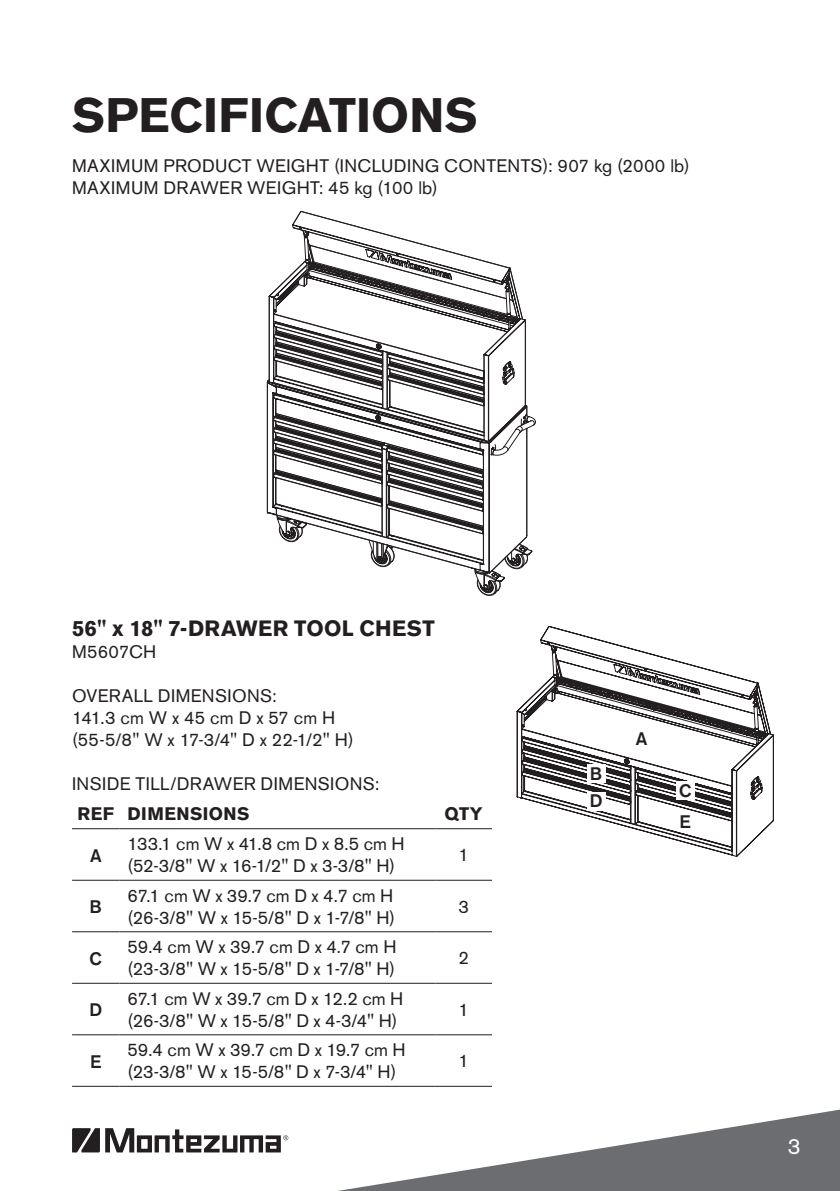
<style>
.page{position:relative;width:840px;height:1191px;background:#fff}
.page>*{position:absolute;margin:0;border:0;box-sizing:border-box;transform-origin:0 0}
.t1{font:700 48px "Akzidenz Grotesk BE";letter-spacing:.005em;color:#231f20}
.t2{font:700 22px "Akzidenz Grotesk BE";letter-spacing:.015em;color:#231f20}
.t3{font:22px "Akzidenz Grotesk BE";color:#fff}
.t4{font:18px/22px "Akzidenz Grotesk BE";letter-spacing:.015em;color:#231f20}
.t5{font:18px/22px "Akzidenz Grotesk BE";letter-spacing:-.01em;color:#231f20}
.t6{font:18px/22px "Akzidenz Grotesk BE";letter-spacing:-.005em;color:#231f20}
.t7{font:700 18px "Akzidenz Grotesk BE";letter-spacing:.025em;color:#231f20}
.t8{font:500 18px/26.8px "Akzidenz Grotesk BE";color:#231f20}
</style>
<div class="page">
<svg style="left:72px;top:1128px;width:154px;height:24px"></svg>
<svg style="left:226px;top:1109px;width:613px;height:82px"></svg>
<svg style="left:516px;top:626px;width:257px;height:230px"></svg>
<hr style="left:72px;top:828px;width:48px;height:1px;background:#231f20">
<hr style="left:120px;top:828px;width:315px;height:1px;background:#231f20">
<hr style="left:435px;top:828px;width:56px;height:1px;background:#231f20">
<hr style="left:72px;top:879px;width:48px;height:1px;background:#231f20">
<hr style="left:120px;top:879px;width:315px;height:1px;background:#231f20">
<hr style="left:435px;top:879px;width:56px;height:1px;background:#231f20">
<hr style="left:72px;top:931px;width:48px;height:1px;background:#231f20">
<hr style="left:120px;top:931px;width:315px;height:1px;background:#231f20">
<hr style="left:435px;top:931px;width:56px;height:1px;background:#231f20">
<hr style="left:72px;top:982px;width:48px;height:1px;background:#231f20">
<hr style="left:120px;top:982px;width:315px;height:1px;background:#231f20">
<hr style="left:435px;top:982px;width:56px;height:1px;background:#231f20">
<hr style="left:72px;top:1034px;width:48px;height:1px;background:#231f20">
<hr style="left:120px;top:1034px;width:315px;height:1px;background:#231f20">
<hr style="left:435px;top:1034px;width:56px;height:1px;background:#231f20">
<hr style="left:72px;top:1085px;width:48px;height:1px;background:#231f20">
<hr style="left:120px;top:1085px;width:315px;height:1px;background:#231f20">
<hr style="left:435px;top:1085px;width:56px;height:1px;background:#231f20">
<div style="left:587px;top:764px;width:18px;height:18px;background:#fff"></div>
<div style="left:587px;top:792px;width:18px;height:18px;background:#fff"></div>
<div style="left:587px;top:825px;width:18px;height:18px;background:#fff"></div>
<div style="left:676px;top:781px;width:18px;height:18px;background:#fff"></div>
<div style="left:661px;top:845px;width:18px;height:18px;background:#fff"></div>
<svg style="left:267px;top:224px;width:267px;height:371px"></svg>
<h1 class="t1" style="left:72px;top:88px;width:407px">SPECIFICATIONS</h1>
<p class="t4" style="left:72px;top:155px;width:619px">MAXIMUM PRODUCT WEIGHT (INCLUDING CONTENTS): 907 kg (2000 lb)<br>MAXIMUM DRAWER WEIGHT: 45 kg (100 lb)</p>
<p class="t2" style="left:72px;top:616px;width:364px">56" x 18" 7-DRAWER TOOL CHEST</p>
<p class="t4" style="left:72px;top:641px;width:86px">M5607CH</p>
<p class="t4" style="left:72px;top:685px;width:283px">OVERALL DIMENSIONS:<br>141.3 cm W x 45 cm D x 57 cm H (55-5/8" W x 17-3/4" D x 22-1/2" H)</p>
<p class="t4" style="left:72px;top:773px;width:309px">INSIDE TILL/DRAWER DIMENSIONS:</p>
<p class="t7" style="left:77px;top:803px;width:173px">REF DIMENSIONS</p>
<p class="t7" style="left:444px;top:803px;width:40px">QTY</p>
<p class="t8" style="left:90px;top:841px;width:13px">A</p>
<p class="t5" style="left:128px;top:833px;width:278px">133.1 cm W x 41.8 cm D x 8.5 cm H (52-3/8" W x 16-1/2" D x 3-3/8" H)</p>
<p class="t4" style="left:458px;top:844px;width:12px">1</p>
<p class="t8" style="left:90px;top:893px;width:14px">B</p>
<p class="t4" style="left:127px;top:884px;width:269px">67.1 cm W x 39.7 cm D x 4.7 cm H (26-3/8" W x 15-5/8" D x 1-7/8" H)</p>
<p class="t4" style="left:458px;top:895px;width:12px">3</p>
<p class="t8" style="left:90px;top:944px;width:14px">C</p>
<p class="t4" style="left:127px;top:936px;width:270px">59.4 cm W x 39.7 cm D x 4.7 cm H (23-3/8" W x 15-5/8" D x 1-7/8" H)</p>
<p class="t4" style="left:458px;top:947px;width:12px">2</p>
<p class="t8" style="left:89px;top:996px;width:14px">D</p>
<p class="t5" style="left:127px;top:987px;width:277px">67.1 cm W x 39.7 cm D x 12.2 cm H (26-3/8" W x 15-5/8" D x 4-3/4" H)</p>
<p class="t4" style="left:458px;top:998px;width:12px">1</p>
<p class="t8" style="left:90px;top:1047px;width:13px">E</p>
<p class="t6" style="left:127px;top:1039px;width:279px">59.4 cm W x 39.7 cm D x 19.7 cm H (23-3/8" W x 15-5/8" D x 7-3/4" H)</p>
<p class="t4" style="left:458px;top:1050px;width:12px">1</p>
<p class="t8" style="left:589px;top:760px;width:14px">B<br>D</p>
<p class="t8" style="left:635px;top:725px;width:13px">A</p>
<p class="t8" style="left:678px;top:774px;width:14px;line-height:31.4px">C<br>E</p>
<p class="t3" style="left:787px;top:1133px;width:14px">3</p>
</div>
